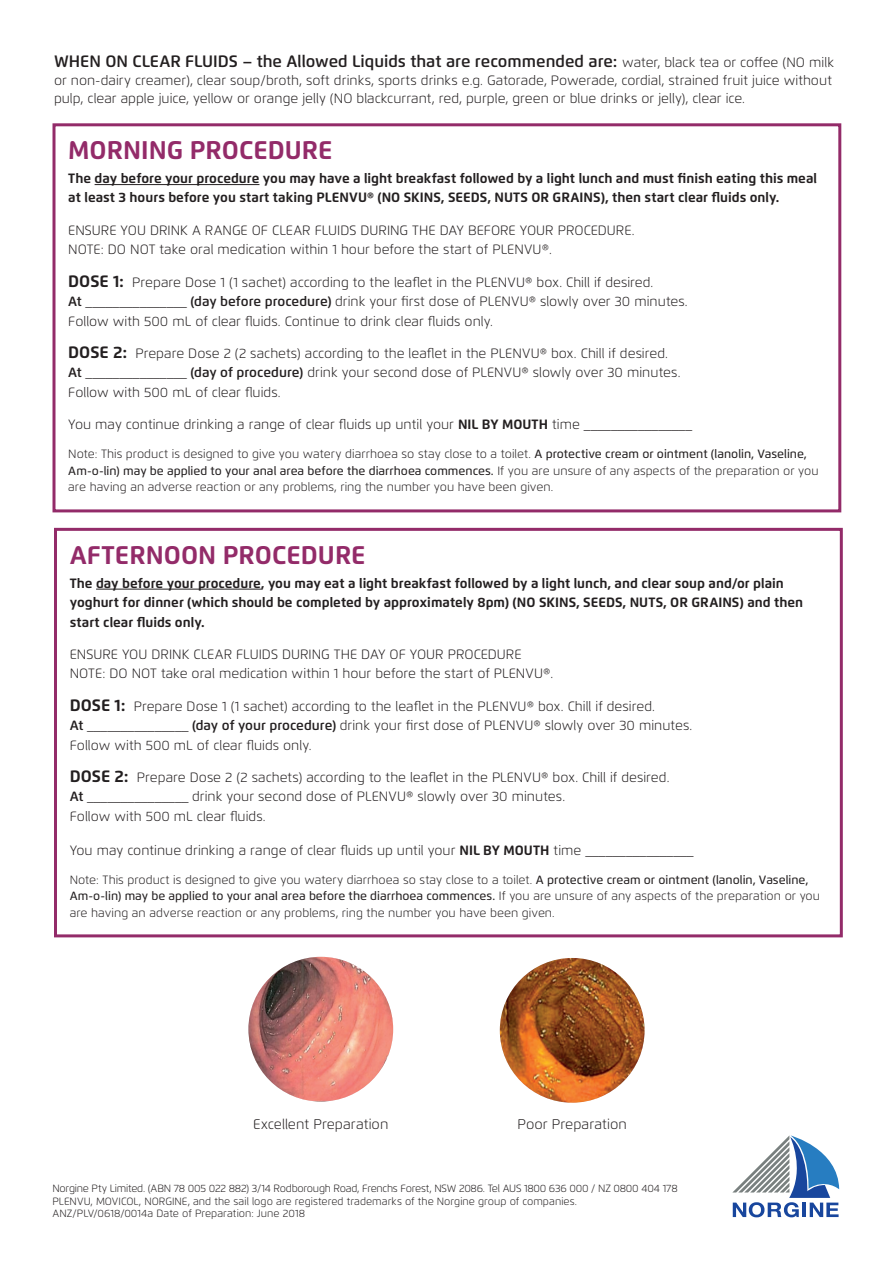
<style>
.page{position:relative;width:893px;height:1263px;background:#fff}
.page>*{position:absolute;margin:0;border:0;box-sizing:border-box;transform-origin:0 0}
.t1{font:700 25.5px "Flexo";color:#932b69}
.t2{font:600 16.5px "Flexo";color:#231f20}
.t3{font:300 13.95px "Flexo";color:#231f20}
.t4{font:300 13.5px/19.5px "Flexo";color:#231f20}
.t5{font:700 13.5px/19.5px "Flexo";color:#231f20}
.t6{font:300 12px/16.5px "Flexo";color:#231f20}
.t7{font:300 10.5px/12.6px "Flexo";color:#231f20}
.s1{font-weight:300;font-size:13.5px}
.s2{font-weight:700;font-size:16.5px}
.s3{font-weight:600}
.s4{font-weight:700}
.s5{font-weight:500}
</style>
<div class="page">
<img style="left:248px;top:957px;width:145px;height:144px;border-radius:72px">
<img style="left:500px;top:958px;width:145px;height:145px;border-radius:72px">
<hr style="left:95px;top:184px;width:164px;height:1px;background:#231f20">
<div style="left:52px;top:123px;width:789px;height:389px;border:3px solid #932b69"></div>
<hr style="left:96px;top:589px;width:165px;height:1px;background:#231f20">
<div style="left:54px;top:528px;width:789px;height:409px;border:3px solid #932b69"></div>
<svg style="left:732px;top:1135px;width:107px;height:82px"></svg>
<p class="t2" style="left:54px;top:51px;width:781px">WHEN ON CLEAR FLUIDS – the Allowed Liquids that are recommended are: <span class="s1">water, black tea or coffee (NO milk</span></p>
<p class="t4" style="left:54px;top:71px;width:779px;line-height:18px">or non-dairy creamer), clear soup/broth, soft drinks, sports drinks e.g. Gatorade, Powerade, cordial, strained fruit juice without pulp, clear apple juice, yellow or orange jelly (NO blackcurrant, red, purple, green or blue drinks or jelly), clear ice.</p>
<p class="t1" style="left:68px;top:135px;width:266px">MORNING PROCEDURE</p>
<p class="t5" style="left:68px;top:168px;width:750px">The day before your procedure you may have a light breakfast followed by a light lunch and must finish eating this meal at least 3 hours before you start taking PLENVU® (NO SKINS, SEEDS, NUTS OR GRAINS), then start clear fluids only.</p>
<p class="t4" style="left:68px;top:220px;width:568px">ENSURE YOU DRINK A RANGE OF CLEAR FLUIDS DURING THE DAY BEFORE YOUR PROCEDURE.<br>NOTE: DO NOT take oral medication within 1 hour before the start of PLENVU®.</p>
<p class="t4" style="left:68px;top:272px;width:621px"><span class="s2">DOSE 1:</span> Prepare Dose 1 (1 sachet) according to the leaflet in the PLENVU® box. Chill if desired.<br><span class="s3">At _______________ (day before procedure)</span> drink your first dose of PLENVU® slowly over 30 minutes.<br>Follow with 500 mL of clear fluids. Continue to drink clear fluids only.</p>
<p class="t4" style="left:68px;top:343px;width:614px"><span class="s2">DOSE 2:</span> Prepare Dose 2 (2 sachets) according to the leaflet in the PLENVU® box. Chill if desired.<br><span class="s3">At _______________ (day of procedure)</span> drink your second dose of PLENVU® slowly over 30 minutes.<br>Follow with 500 mL of clear fluids.</p>
<p class="t4" style="left:68px;top:415px;width:625px">You may continue drinking a range of clear fluids up until your <span class="s4">NIL BY MOUTH</span> time ________________</p>
<p class="t6" style="left:68px;top:446px;width:752px">Note: This product is designed to give you watery diarrhoea so stay close to a toilet. <span class="s5">A protective cream or ointment (lanolin, Vaseline,<br>Am-o-lin) may be applied to your anal area before the diarrhoea commences.</span> If you are unsure of any aspects of the preparation or you are having an adverse reaction or any problems, ring the number you have been given.</p>
<p class="t1" style="left:70px;top:539px;width:297px">AFTERNOON PROCEDURE</p>
<p class="t5" style="left:70px;top:573px;width:735px">The day before your procedure, you may eat a light breakfast followed by a light lunch, and clear soup and/or plain yoghurt for dinner (which should be completed by approximately 8pm) (NO SKINS, SEEDS, NUTS, OR GRAINS) and then start clear fluids only.</p>
<p class="t4" style="left:70px;top:644px;width:485px">ENSURE YOU DRINK CLEAR FLUIDS DURING THE DAY OF YOUR PROCEDURE<br>NOTE: DO NOT take oral medication within 1 hour before the start of PLENVU®.</p>
<p class="t4" style="left:70px;top:696px;width:624px"><span class="s2">DOSE 1:</span> Prepare Dose 1 (1 sachet) according to the leaflet in the PLENVU® box. Chill if desired.<br><span class="s3">At _______________ (day of your procedure)</span> drink your first dose of PLENVU® slowly over 30 minutes.<br>Follow with 500 mL of clear fluids only.</p>
<p class="t4" style="left:70px;top:767px;width:601px"><span class="s2">DOSE 2:</span> Prepare Dose 2 (2 sachets) according to the leaflet in the PLENVU® box. Chill if desired.<br><span class="s3">At _______________</span> drink your second dose of PLENVU® slowly over 30 minutes.<br>Follow with 500 mL clear fluids.</p>
<p class="t4" style="left:70px;top:840px;width:625px">You may continue drinking a range of clear fluids up until your <span class="s4">NIL BY MOUTH</span> time ________________</p>
<p class="t6" style="left:70px;top:871px;width:752px">Note: This product is designed to give you watery diarrhoea so stay close to a toilet. <span class="s5">A protective cream or ointment (lanolin, Vaseline,<br>Am-o-lin) may be applied to your anal area before the diarrhoea commences.</span> If you are unsure of any aspects of the preparation or you are having an adverse reaction or any problems, ring the number you have been given.</p>
<p class="t3" style="left:253px;top:1116px;width:137px">Excellent Preparation</p>
<p class="t3" style="left:517px;top:1116px;width:111px">Poor Preparation</p>
<p class="t7" style="left:52px;top:1182px;width:627px">Norgine Pty Limited. (ABN 78 005 022 882) 3/14 Rodborough Road, Frenchs Forest, NSW 2086. Tel AUS 1800 636 000 / NZ 0800 404 178<br>PLENVU, MOVICOL, NORGINE, and the sail logo are registered trademarks of the Norgine group of companies.<br>ANZ/PLV/0618/0014a Date of Preparation: June 2018</p>
</div>
